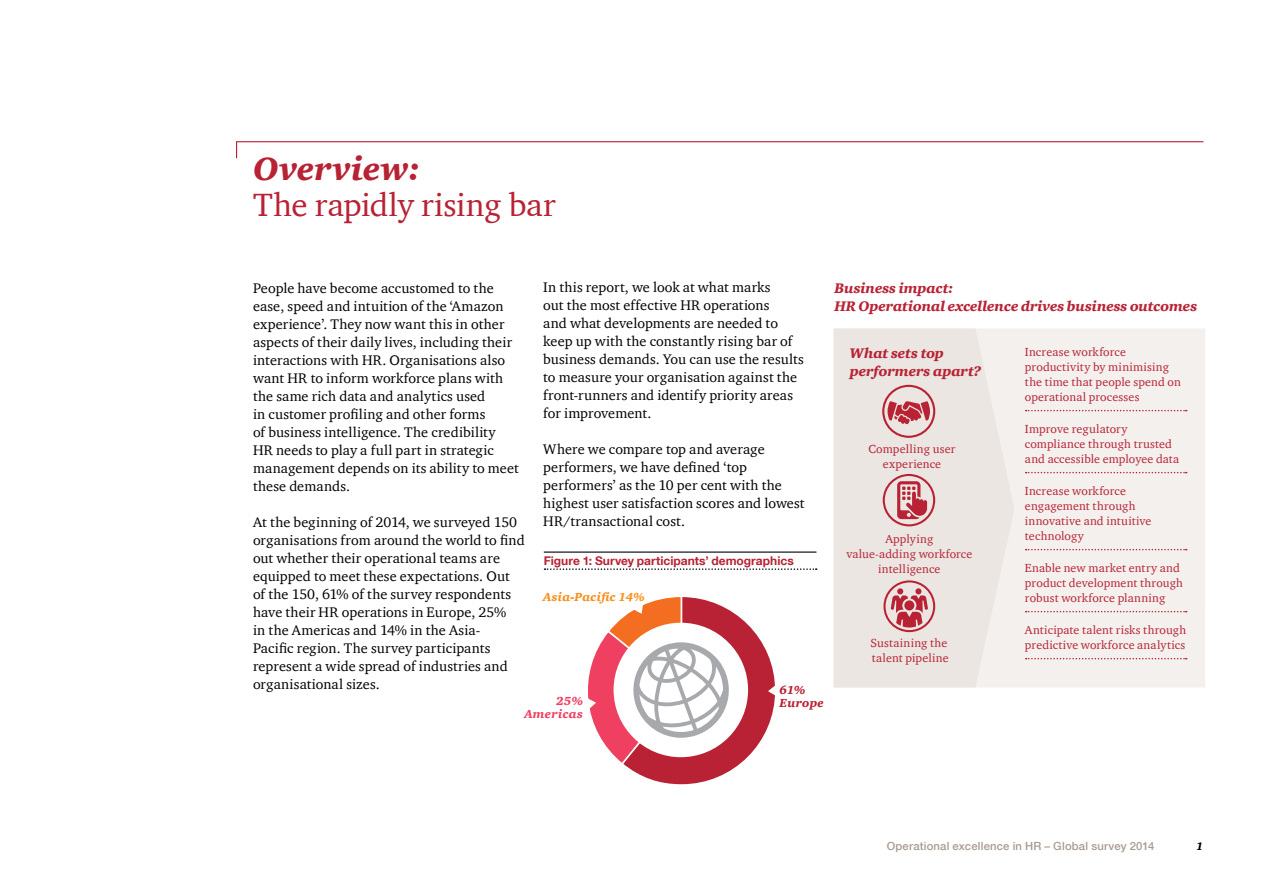
<style>
.page{position:relative;width:1263px;height:893px;background:#fff}
.page>*{position:absolute;margin:0;border:0;box-sizing:border-box;transform-origin:0 0}
.t1{font:33px "ITC Charter Com";letter-spacing:-.01em;color:#b82234}
.t2{font:italic 900 33px "ITC Charter Com";letter-spacing:.01em;color:#b82234}
.t3{font:14.25px/18px "ITC Charter Com";letter-spacing:.01em;color:#000}
.t4{font:italic 900 14.25px/18px "ITC Charter Com";letter-spacing:-.01em;color:#b82234}
.t5{font:12px/15px "ITC Charter Com";letter-spacing:.015em;color:#b82234}
.t6{font:700 12px "Helvetica Neue LT Com";color:#b82234}
.t7{font:italic 900 12px "ITC Charter Com";letter-spacing:.02em;color:#f7901e}
.t8{font:italic 900 12px/12.9px "ITC Charter Com";letter-spacing:.025em;color:#ef4062;text-align:right}
.t9{font:italic 900 12px/12.9px "ITC Charter Com";letter-spacing:.015em;color:#b82234}
.t10{font:500 11.25px "Helvetica Neue LT Com";letter-spacing:.02em;color:#a89b91}
.t11{font:italic 900 11.25px "ITC Charter Com";color:#000}
</style>
<div class="page">
<svg style="left:236px;top:141px;width:968px;height:18px"></svg>
<svg style="left:588px;top:597px;width:187px;height:188px"></svg>
<hr style="left:544px;top:551px;width:272px;height:2px;background:#000">
<svg style="left:544px;top:568px;width:273px;height:2px"></svg>
<div style="left:834px;top:329px;width:371px;height:358px;background:#f3f0ee"></div>
<svg style="left:833px;top:329px;width:181px;height:358px;fill:#ebe6e2"></svg>
<svg style="left:883px;top:474px;width:52px;height:52px"></svg>
<svg style="left:883px;top:580px;width:52px;height:52px"></svg>
<svg style="left:882px;top:385px;width:53px;height:53px"></svg>
<svg style="left:1026px;top:410px;width:161px;height:1px"></svg>
<svg style="left:1026px;top:472px;width:161px;height:1px"></svg>
<svg style="left:1026px;top:549px;width:161px;height:1px"></svg>
<svg style="left:1026px;top:611px;width:161px;height:1px"></svg>
<svg style="left:1026px;top:658px;width:161px;height:1px"></svg>
<h1 class="t2" style="left:253px;top:148px;width:169px">Overview:</h1>
<h1 class="t1" style="left:253px;top:184px;width:304px">The rapidly rising bar</h1>
<p class="t3" style="left:543px;top:278px;width:262px">In this report, we look at what marks<br>out the most effective HR operations<br>and what developments are needed to keep up with the constantly rising bar of business demands. You can use the results to measure your organisation against the front-runners and identify priority areas for improvement.</p>
<p class="t3" style="left:543px;top:440px;width:263px">Where we compare top and average performers, we have defined ‘top performers’ as the 10 per cent with the highest user satisfaction scores and lowest HR/transactional cost.</p>
<p class="t3" style="left:253px;top:278px;width:267px">People have become accustomed to the ease, speed and intuition of the ‘Amazon experience’. They now want this in other aspects of their daily lives, including their interactions with HR. Organisations also want HR to inform workforce plans with the same rich data and analytics used<br>in customer profiling and other forms<br>of business intelligence. The credibility HR needs to play a full part in strategic management depends on its ability to meet these demands.</p>
<p class="t3" style="left:253px;top:512px;width:273px">At the beginning of 2014, we surveyed 150 organisations from around the world to find out whether their operational teams are equipped to meet these expectations. Out of the 150, 61% of the survey respondents have their HR operations in Europe, 25%<br>in the Americas and 14% in the Asia-<br>Pacific region. The survey participants represent a wide spread of industries and organisational sizes.</p>
<p class="t6" style="left:544px;top:553px;width:252px">Figure 1: Survey participants’ demographics</p>
<p class="t7" style="left:543px;top:589px;width:103px">Asia-Pacific 14%</p>
<p class="t9" style="left:780px;top:683px;width:46px">61%<br>Europe</p>
<p class="t8" style="left:524px;top:694px;width:60px">25%<br>Americas</p>
<p class="t4" style="left:834px;top:278px;width:364px">Business impact:<br>HR Operational excellence drives business outcomes</p>
<p class="t5" style="left:1025px;top:345px;width:157px">Increase workforce productivity by minimising the time that people spend on operational processes</p>
<p class="t5" style="left:1025px;top:422px;width:156px">Improve regulatory compliance through trusted and accessible employee data</p>
<p class="t5" style="left:1025px;top:484px;width:128px">Increase workforce engagement through innovative and intuitive technology</p>
<p class="t5" style="left:1025px;top:561px;width:160px">Enable new market entry and product development through robust workforce planning</p>
<p class="t5" style="left:1025px;top:623px;width:163px">Anticipate talent risks through predictive workforce analytics</p>
<p class="t4" style="left:850px;top:344px;width:133px">What sets top performers apart?</p>
<p class="t5" style="left:868px;top:441px;width:88px;text-align:center">Compelling user experience</p>
<p class="t5" style="left:846px;top:532px;width:127px;text-align:center">Applying<br>value-adding workforce intelligence</p>
<p class="t5" style="left:871px;top:635px;width:80px">Sustaining the talent pipeline</p>
<p class="t10" style="left:887px;top:840px;width:269px">Operational excellence in HR – Global survey 2014</p>
<p class="t11" style="left:1196px;top:840px;width:9px">1</p>
</div>
